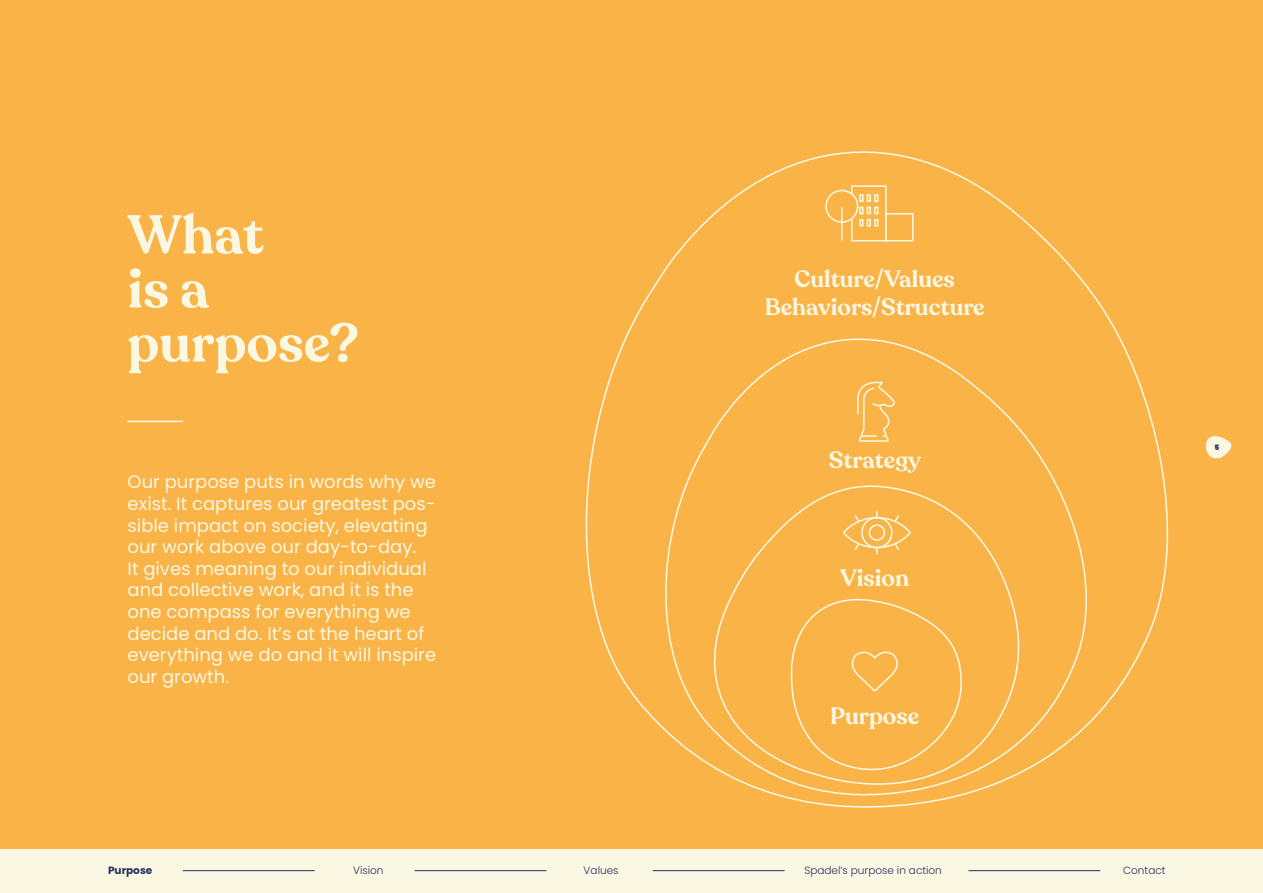
<style>
.page{position:relative;width:1263px;height:893px;background:#f9b346}
.page>*{position:absolute;margin:0;border:0;box-sizing:border-box;transform-origin:0 0}
.t1{font:600 54px "Recoleta";color:#faf7e3}
.t2{font:600 23.4px/28.2px "Recoleta";color:#faf7e3;text-align:center}
.t3{font:18px/21.6px "Poppins";color:#faf7e3}
.t4{font:300 10.5px "Poppins";color:#272f5f}
.t5{font:700 10.5px "Poppins";color:#272f5f}
.t6{font:900 7.35px "Poppins";color:#272f5f}
</style>
<div class="page">
<svg style="left:585px;top:151px;width:584px;height:657px"></svg>
<svg style="left:856px;top:381px;width:41px;height:62px"></svg>
<div style="left:861px;top:517px;width:32px;height:31px;border:2px solid #faf7e3;border-radius:50%"></div>
<div style="left:869px;top:524px;width:16px;height:17px;border:2px solid #faf7e3;border-radius:50%"></div>
<div style="left:843px;top:517px;width:68px;height:31px;border:2px solid #faf7e3;border-radius:50%"></div>
<svg style="left:876px;top:511px;width:2px;height:7px"></svg>
<svg style="left:853px;top:513px;width:8px;height:10px"></svg>
<svg style="left:893px;top:513px;width:8px;height:10px"></svg>
<svg style="left:876px;top:548px;width:2px;height:6px"></svg>
<svg style="left:853px;top:542px;width:8px;height:10px"></svg>
<svg style="left:893px;top:542px;width:8px;height:10px"></svg>
<svg style="left:790px;top:595px;width:177px;height:180px"></svg>
<div style="left:885px;top:213px;width:28px;height:29px;border:2px solid #faf7e3"></div>
<svg style="left:850px;top:185px;width:37px;height:57px"></svg>
<div style="left:825px;top:190px;width:33px;height:33px;border:2px solid #faf7e3;border-radius:50%"></div>
<hr style="left:841px;top:207px;width:2px;height:34px;background:#faf7e3">
<hr style="left:128px;top:421px;width:55px;height:1px;background:#faf7e3">
<svg style="left:1206px;top:436px;width:26px;height:23px"></svg>
<div style="left:0;top:849px;width:1263px;height:44px;background:#faf7e3"></div>
<hr style="left:183px;top:870px;width:132px;height:1px;background:#272f5f">
<hr style="left:415px;top:870px;width:131px;height:1px;background:#272f5f">
<hr style="left:653px;top:870px;width:131px;height:1px;background:#272f5f">
<hr style="left:968px;top:870px;width:132px;height:1px;background:#272f5f">
<p class="t1" style="left:128px;top:201px;width:138px">What</p>
<p class="t1" style="left:128px;top:255px;width:83px">is a</p>
<p class="t1" style="left:128px;top:309px;width:233px">purpose?</p>
<p class="t3" style="left:128px;top:471px;width:310px">Our purpose puts in words why we exist. It captures our greatest pos&shy;sible impact on society, elevating our work above our day-to-day.<br>It gives meaning to our individual and collective work, and it is the one compass for everything we decide and do. It’s at the heart of everything we do and it will inspire our growth.</p>
<p class="t2" style="left:765px;top:265px;width:222px">Culture/Values<br>Behaviors/Structure</p>
<p class="t2" style="left:829px;top:446px;width:94px">Strategy</p>
<p class="t2" style="left:840px;top:565px;width:71px">Vision</p>
<p class="t2" style="left:830px;top:702px;width:91px">Purpose</p>
<p class="t6" style="left:1214px;top:443px;width:6px">5</p>
<p class="t5" style="left:108px;top:864px;width:46px">Purpose</p>
<p class="t4" style="left:353px;top:864px;width:32px">Vision</p>
<p class="t4" style="left:584px;top:864px;width:36px">Values</p>
<p class="t4" style="left:804px;top:864px;width:139px">Spadel’s purpose in action</p>
<p class="t4" style="left:1123px;top:864px;width:44px">Contact</p>
</div>
